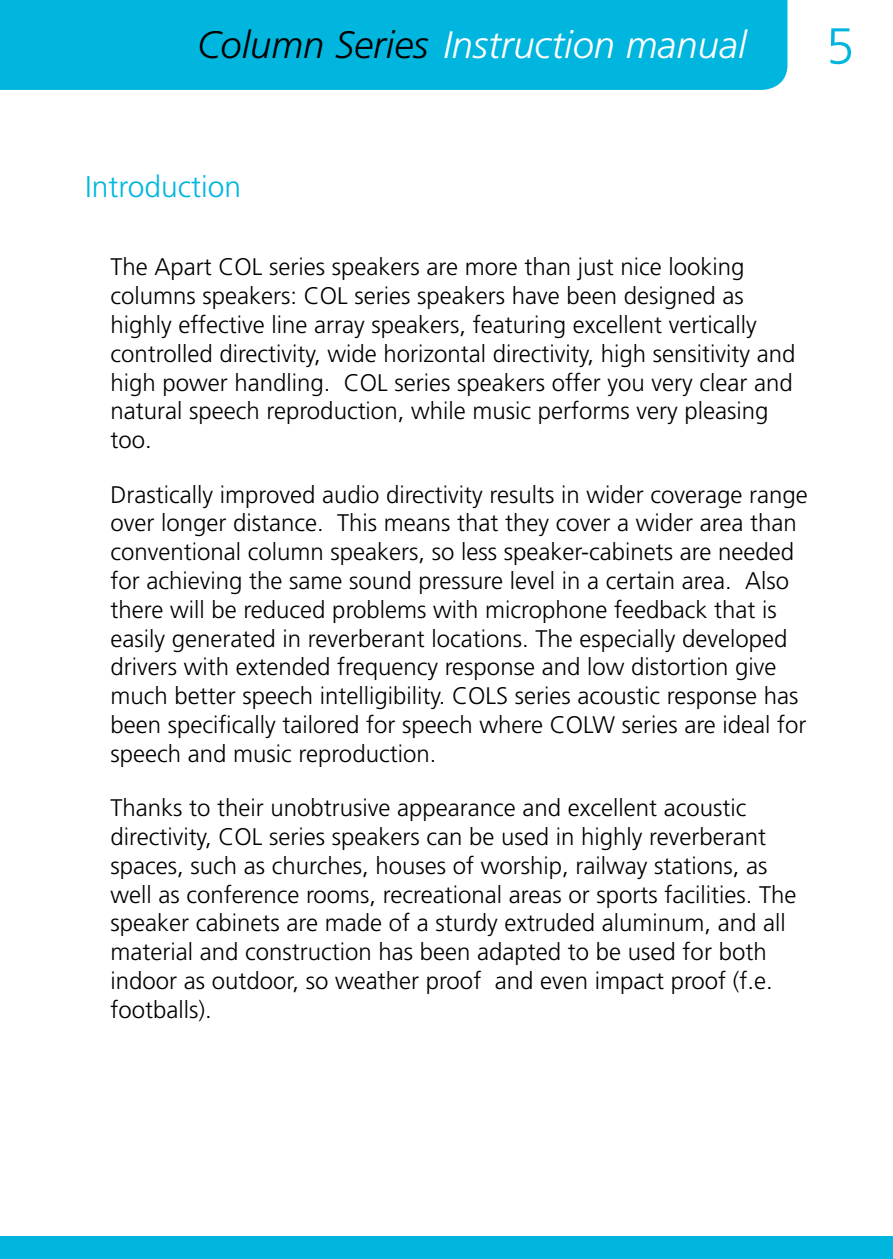
<style>
.page{position:relative;width:893px;height:1259px;background:#fff}
.page>*{position:absolute;margin:0;border:0;box-sizing:border-box;transform-origin:0 0}
.t1{font:300 51px "Frutiger LT Std";color:#00b6de}
.t2{font:italic 300 38.1px "Frutiger LT Std";color:#fff}
.t3{font:300 30px "Frutiger LT Std";color:#00b6de}
.t4{font:300 24px/28.8px "Frutiger LT Std";color:#000}
.s1{color:#000}
</style>
<div class="page">
<div style="left:0;top:0;width:787px;height:90px;background:#00b6de"></div>
<div style="left:0;top:1236px;width:893px;height:23px;background:#00b6de"></div>
<h2 class="t2" style="left:197px;top:23px;width:551px"><span class="s1">Column Series</span> Instruction manual</h2>
<h1 class="t1" style="left:826px;top:17px;width:30px">5</h1>
<p class="t3" style="left:85px;top:170px;width:158px">Introduction</p>
<p class="t4" style="left:110px;top:253px;width:686px">The Apart COL series speakers are more than just nice looking columns speakers: COL series speakers have been designed as highly effective line array speakers, featuring excellent vertically controlled directivity, wide horizontal directivity, high sensitivity and high power handling. COL series speakers offer you very clear and natural speech reproduction, while music performs very pleasing too.</p>
<p class="t4" style="left:110px;top:480px;width:699px">Drastically improved audio directivity results in wider coverage range over longer distance. This means that they cover a wider area than conventional column speakers, so less speaker-cabinets are needed for achieving the same sound pressure level in a certain area. Also there will be reduced problems with microphone feedback that is easily generated in reverberant locations. The especially developed drivers with extended frequency response and low distortion give much better speech intelligibility. COLS series acoustic response has been specifically tailored for speech where COLW series are ideal for speech and music reproduction.</p>
<p class="t4" style="left:110px;top:794px;width:687px">Thanks to their unobtrusive appearance and excellent acoustic directivity, COL series speakers can be used in highly reverberant spaces, such as churches, houses of worship, railway stations, as well as conference rooms, recreational areas or sports facilities. The speaker cabinets are made of a sturdy extruded aluminum, and all material and construction has been adapted to be used for both indoor as outdoor, so weather proof and even impact proof (f.e. footballs).</p>
</div>
